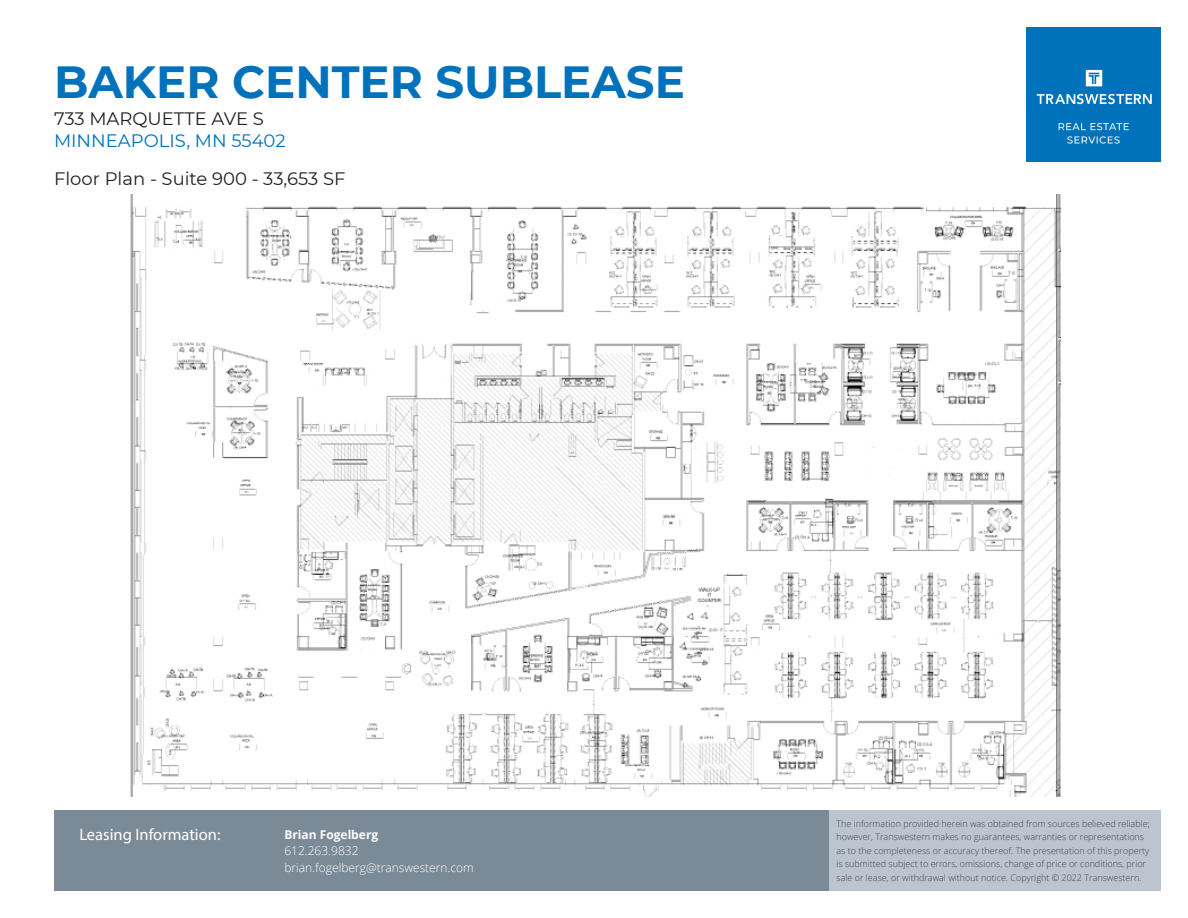
<style>
.page{position:relative;width:1188px;height:918px;background:#fff}
.page>*{position:absolute;margin:0;border:0;box-sizing:border-box;transform-origin:0 0}
.H1{font:700 45px "Montserrat";color:#0072bc}
.t1{font:18px "Montserrat";color:#231f20}
.t2{font:18px "Montserrat";color:#0072bc}
.H3-White{font:16.5px "Myriad Pro";color:#fff}
.Broker_Contact_Info{font:300 12px "Open Sans";color:#fff}
.Broker_Name{font:700 12px "Open Sans";color:#fff}
.Legal{font:300 9px/13.5px "Open Sans";color:#3c4a55}
</style>
<div class="page">
<div style="left:1026px;top:27px;width:135px;height:135px;background:#0072bc"></div>
<svg style="left:1067px;top:136px;width:53px;height:8px"></svg>
<svg style="left:1059px;top:123px;width:70px;height:7px"></svg>
<svg style="left:1037px;top:94px;width:115px;height:10px"></svg>
<svg style="left:1086px;top:70px;width:16px;height:16px"></svg>
<div style="left:828px;top:810px;width:333px;height:81px;background:#bcc4d0"></div>
<div style="left:54px;top:810px;width:774px;height:81px;background:#7b8a97"></div>
<img style="left:130px;top:194px;width:931px;height:602px">
<p class="H1" style="left:54px;top:49px;width:632px">BAKER CENTER SUBLEASE</p>
<h2 class="t1" style="left:54px;top:107px;width:211px">733 MARQUETTE AVE S</h2>
<h2 class="t2" style="left:54px;top:128px;width:233px">MINNEAPOLIS, MN 55402</h2>
<h2 class="t1" style="left:54px;top:166px;width:293px">Floor Plan - Suite 900 - 33,653 SF</h2>
<p class="H3-White" style="left:79px;top:824px;width:143px">Leasing Information:</p>
<p class="Legal" style="left:837px;top:817px;width:315px">The information provided herein was obtained from sources believed reliable; however, Transwestern makes no guarantees, warranties or representations as to the completeness or accuracy thereof. The presentation of this property is submitted subject to errors, omissions, change of price or conditions, prior sale or lease, or withdrawal without notice. Copyright © 2022 Transwestern.</p>
<p class="Broker_Name" style="left:284px;top:826px;width:95px">Brian Fogelberg</p>
<p class="Broker_Contact_Info" style="left:284px;top:843px;width:76px">612.263.9832</p>
<p class="Broker_Contact_Info" style="left:284px;top:859px;width:191px">brian.fogelberg@transwestern.com</p>
</div>
